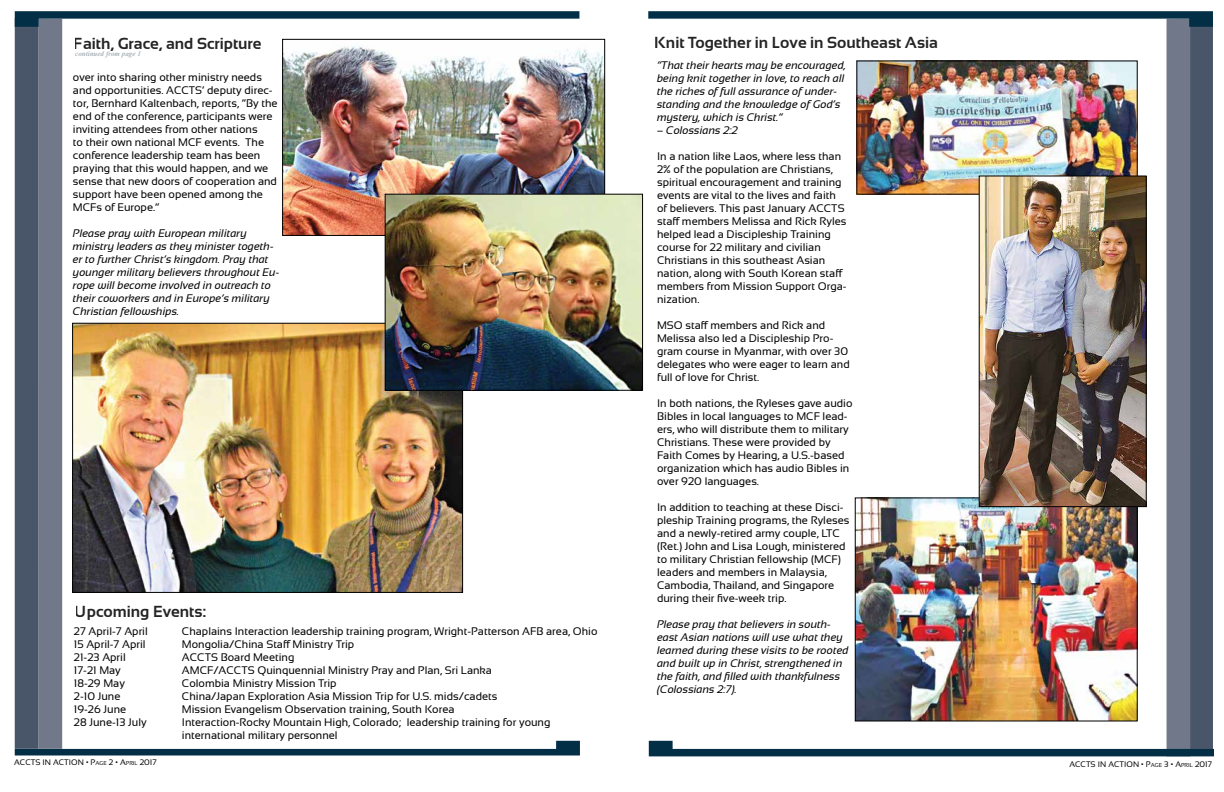
<style>
.page{position:relative;width:1224px;height:792px;background:#fff}
.page>*{position:absolute;margin:0;border:0;box-sizing:border-box;transform-origin:0 0}
.t1{font:700 16px "Sansation";color:#000}
.t2{font:11px/13px "Sansation";color:#000}
.t3{font:italic 11px/13px "Sansation";color:#000}
.t4{font:8px "Sansation";color:#000}
.t5{font:italic 700 7px "Times New Roman";color:#a7b1b7}
.s1{font-size:5.6px}
</style>
<div class="page">
<div style="left:1189px;top:20px;width:24px;height:729px;background:#49566a"></div>
<div style="left:38px;top:19px;width:24px;height:730px;background:#707889"></div>
<div style="left:15px;top:18px;width:24px;height:731px;background:#49566a"></div>
<svg style="left:15px;top:741px;width:565px;height:15px"></svg>
<svg style="left:15px;top:11px;width:564px;height:16px"></svg>
<div style="left:1167px;top:19px;width:23px;height:737px;background:#707889"></div>
<svg style="left:648px;top:11px;width:565px;height:16px"></svg>
<svg style="left:649px;top:741px;width:565px;height:15px"></svg>
<img style="left:858px;top:63px;width:278px;height:130px">
<div style="left:856px;top:61px;width:282px;height:134px;border:1px solid #000"></div>
<img style="left:857px;top:500px;width:279px;height:219px">
<div style="left:855px;top:498px;width:283px;height:223px;border:1px solid #000"></div>
<img style="left:981px;top:178px;width:164px;height:327px">
<div style="left:979px;top:176px;width:168px;height:331px;border:1px solid #000"></div>
<img style="left:74px;top:325px;width:387px;height:266px">
<div style="left:72px;top:323px;width:391px;height:270px;border:1px solid #000"></div>
<img style="left:284px;top:45px;width:319px;height:189px">
<div style="left:282px;top:39px;width:323px;height:197px;border:1px solid #000"></div>
<img style="left:387px;top:196px;width:254px;height:193px">
<div style="left:385px;top:194px;width:258px;height:197px;border:1px solid #000"></div>
<h1 class="t1" style="left:74px;top:34px;width:189px">Faith, Grace, and Scripture</h1>
<p class="t5" style="left:75px;top:49px;width:67px">continued from page 1</p>
<p class="t2" style="left:73px;top:71px;width:206px">over into sharing other ministry needs and opportunities. ACCTS’ deputy direc&shy;tor, Bernhard Kaltenbach, reports, “By the end of the conference, participants were inviting attendees from other nations<br>to their own national MCF events. The conference leadership team has been praying that this would happen, and we sense that new doors of cooperation and support have been opened among the MCFs of Europe.”</p>
<p class="t3" style="left:73px;top:227px;width:208px">Please pray with European military ministry leaders as they minister togeth&shy;er to further Christ’s kingdom. Pray that younger military believers throughout Eu&shy;rope will become involved in outreach to their coworkers and in Europe’s military Christian fellowships.</p>
<h1 class="t1" style="left:75px;top:602px;width:133px">Upcoming Events:</h1>
<p class="t2" style="left:74px;top:624px;width:75px">27 April-7 April</p>
<p class="t2" style="left:182px;top:624px;width:417px">Chaplains Interaction leadership training program, Wright-Patterson AFB area, Ohio</p>
<p class="t2" style="left:74px;top:637px;width:73px">15 April-7 April</p>
<p class="t2" style="left:182px;top:637px;width:174px">Mongolia/China Staff Ministry Trip</p>
<p class="t2" style="left:74px;top:650px;width:53px">21-23 April</p>
<p class="t2" style="left:182px;top:650px;width:114px">ACCTS Board Meeting</p>
<p class="t2" style="left:74px;top:663px;width:48px">17-21 May</p>
<p class="t2" style="left:182px;top:663px;width:312px">AMCF/ACCTS Quinquennial Ministry Pray and Plan, Sri Lanka</p>
<p class="t2" style="left:74px;top:676px;width:53px">18-29 May</p>
<p class="t2" style="left:182px;top:676px;width:156px">Colombia Ministry Mission Trip</p>
<p class="t2" style="left:74px;top:689px;width:48px">2-10 June</p>
<p class="t2" style="left:182px;top:689px;width:317px">China/Japan Exploration Asia Mission Trip for U.S. mids/cadets</p>
<p class="t2" style="left:74px;top:702px;width:54px">19-26 June</p>
<p class="t2" style="left:182px;top:702px;width:274px">Mission Evangelism Observation training, South Korea</p>
<p class="t2" style="left:74px;top:715px;width:74px">28 June-13 July</p>
<p class="t2" style="left:182px;top:715px;width:370px">Interaction-Rocky Mountain High, Colorado; leadership training for young international military personnel</p>
<h1 class="t1" style="left:655px;top:33px;width:285px">Knit Together in Love in Southeast Asia</h1>
<p class="t3" style="left:657px;top:59px;width:190px">“That their hearts may be encouraged, being knit together in love, to reach all the riches of full assurance of under&shy;standing and the knowledge of God’s mystery, which is Christ.”</p>
<p class="t3" style="left:657px;top:124px;width:82px">– Colossians 2:2</p>
<p class="t2" style="left:657px;top:150px;width:191px">In a nation like Laos, where less than 2% of the population are Christians, spiritual encouragement and training events are vital to the lives and faith of believers. This past January ACCTS staff members Melissa and Rick Ryles helped lead a Discipleship Training course for 22 military and civilian Christians in this southeast Asian nation, along with South Korean staff members from Mission Support Orga&shy;nization.</p>
<p class="t2" style="left:657px;top:319px;width:194px">MSO staff members and Rick and<br>Melissa also led a Discipleship Pro&shy;gram course in Myanmar, with over 30 delegates who were eager to learn and full of love for Christ.</p>
<p class="t2" style="left:657px;top:397px;width:197px">In both nations, the Ryleses gave audio Bibles in local languages to MCF lead&shy;ers, who will distribute them to military Christians. These were provided by Faith Comes by Hearing, a U.S.-based organization which has audio Bibles in over 920 languages.</p>
<p class="t2" style="left:657px;top:501px;width:194px">In addition to teaching at these Disci&shy;pleship Training programs, the Ryleses and a newly-retired army couple, LTC (Ret.) John and Lisa Lough, ministered to military Christian fellowship (MCF) leaders and members in Malaysia, Cambodia, Thailand, and Singapore during their five-week trip.</p>
<p class="t3" style="left:657px;top:618px;width:193px">Please pray that believers in south&shy;east Asian nations will use what they learned during these visits to be rooted and built up in Christ, strengthened in the faith, and filled with thankfulness (Colossians 2:7).</p>
<p class="t4" style="left:14px;top:758px;width:144px">ACCTS IN ACTION • P<span class="s1">AGE</span> 2 • A<span class="s1">PRI L</span> 2017</p>
<p class="t4" style="left:1069px;top:760px;width:144px">ACCTS IN ACTION • P<span class="s1">AGE</span> 3 • A<span class="s1">PRI L</span> 2017</p>
</div>
